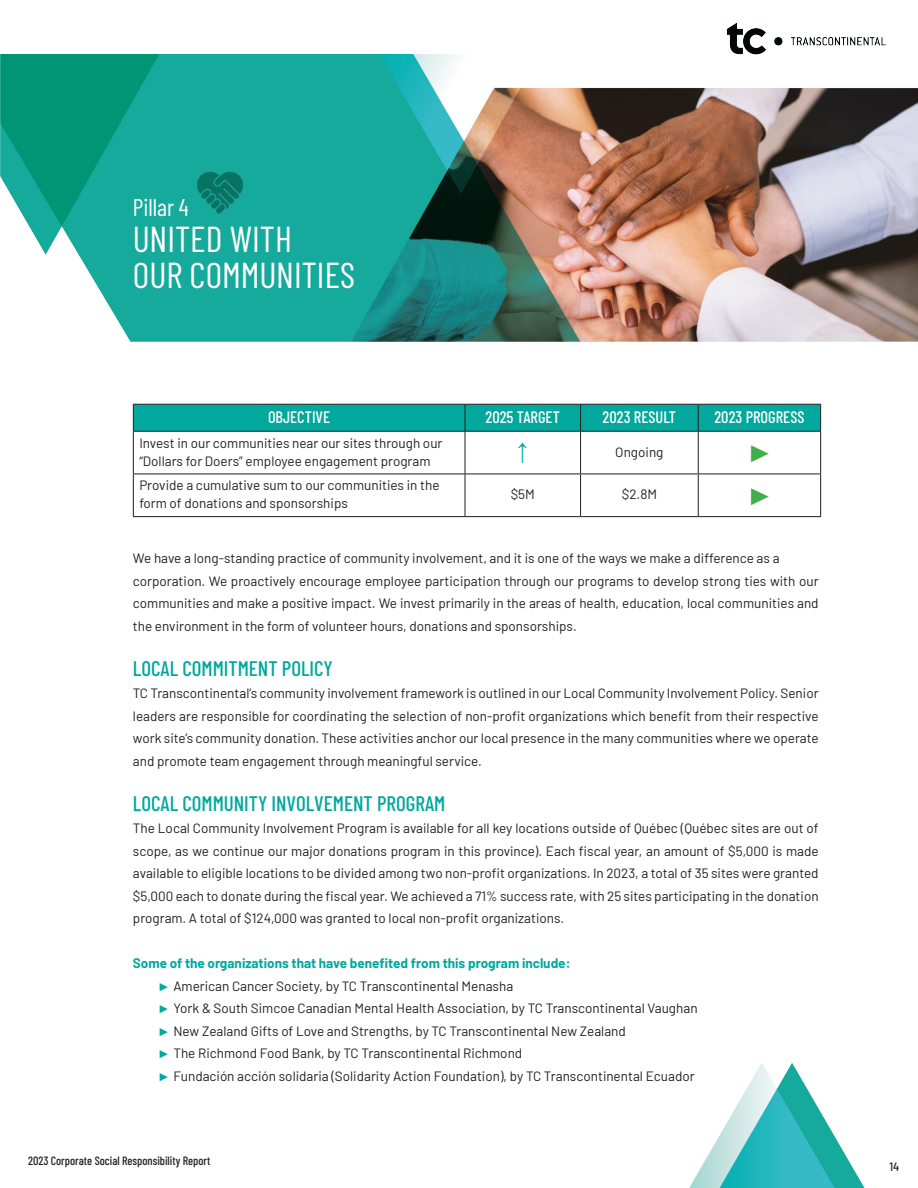
<style>
.page{position:relative;width:918px;height:1188px;background:#fff}
.page>*{position:absolute;margin:0;border:0;box-sizing:border-box;transform-origin:0 0}
.t1{font:36px/36px "Barlow Condensed";color:#fff}
.t2{font:36px "Minion Pro";color:#40ae49}
.t3{font:700 36px "Courier New";color:#00a89d}
.t4{font:24px "Barlow Condensed";color:#fff}
.Numbered_List_1{font:500 21px "Barlow Condensed";color:#00a89d}
.Numbered_List_1-2{font:500 16.5px "Barlow Condensed";color:#fff}
.Paragraph{font:13.5px/22.5px "Barlow";color:#231f20;text-align:justify}
.Paragraph-2{font:700 13.5px "Barlow";color:#00a89d}
.t5{font:500 12px "Barlow Condensed";color:#231f20}
.t6{font:500 semi-condensed 12px "Barlow";color:#231f20}
.s1{font-family:"Courier New";font-weight:700;color:#00a89d}
</style>
<div class="page">
<img style="left:1px;top:54px;width:917px;height:287px">
<img style="left:188px;top:163px;width:63px;height:59px">
<img style="left:689px;top:1063px;width:176px;height:125px">
<img style="left:710px;top:23px;width:190px;height:45px">
<svg style="left:133px;top:404px;width:688px;height:27px;background:#02a197"></svg>
<hr style="left:133px;top:431px;width:332px;height:1px;background:#231f20">
<hr style="left:133px;top:432px;width:1px;height:42px;background:#231f20">
<hr style="left:465px;top:431px;width:116px;height:1px;background:#231f20">
<hr style="left:465px;top:432px;width:1px;height:42px;background:#231f20">
<hr style="left:581px;top:431px;width:117px;height:1px;background:#231f20">
<hr style="left:580px;top:432px;width:1px;height:42px;background:#231f20">
<hr style="left:698px;top:431px;width:123px;height:1px;background:#231f20">
<hr style="left:698px;top:432px;width:1px;height:42px;background:#231f20">
<hr style="left:820px;top:432px;width:1px;height:42px;background:#231f20">
<hr style="left:133px;top:474px;width:332px;height:1px;background:#231f20">
<hr style="left:133px;top:474px;width:1px;height:42px;background:#231f20">
<hr style="left:465px;top:474px;width:116px;height:1px;background:#231f20">
<hr style="left:465px;top:474px;width:1px;height:42px;background:#231f20">
<hr style="left:581px;top:474px;width:117px;height:1px;background:#231f20">
<hr style="left:580px;top:474px;width:1px;height:42px;background:#231f20">
<hr style="left:698px;top:474px;width:123px;height:1px;background:#231f20">
<hr style="left:698px;top:474px;width:1px;height:42px;background:#231f20">
<hr style="left:820px;top:474px;width:1px;height:42px;background:#231f20">
<hr style="left:133px;top:516px;width:332px;height:1px;background:#231f20">
<hr style="left:465px;top:516px;width:116px;height:1px;background:#231f20">
<hr style="left:581px;top:516px;width:117px;height:1px;background:#231f20">
<hr style="left:698px;top:516px;width:123px;height:1px;background:#231f20">
<h2 class="t4" style="left:133px;top:190px;width:57px">Pillar 4</h2>
<h1 class="t1" style="left:133px;top:219px;width:224px">UNITED WITH<br>OUR COMMUNITIES</h1>
<p class="Numbered_List_1-2" style="left:268px;top:405px;width:64px">OBJECTIVE</p>
<p class="Numbered_List_1-2" style="left:486px;top:405px;width:76px">2025 TARGET</p>
<p class="Numbered_List_1-2" style="left:603px;top:405px;width:75px">2023 RESULT</p>
<p class="Numbered_List_1-2" style="left:714px;top:405px;width:92px">2023 PROGRESS</p>
<p class="Paragraph" style="left:139px;top:433px;width:305px;line-height:18px">Invest in our communities near our sites through our “Dollars for Doers” employee engagement program</p>
<p class="t3" style="left:512px;top:425px;width:23px">↑</p>
<p class="Paragraph" style="left:615px;top:439px;width:50px">Ongoing</p>
<p class="t2" style="left:749px;top:427px;width:23px">▶</p>
<p class="Paragraph" style="left:139px;top:475px;width:302px;line-height:18px">Provide a cumulative sum to our communities in the form of donations and sponsorships</p>
<p class="Paragraph" style="left:511px;top:482px;width:26px">$5M</p>
<p class="Paragraph" style="left:622px;top:482px;width:37px">$2.8M</p>
<p class="t2" style="left:749px;top:470px;width:23px">▶</p>
<p class="Paragraph" style="left:133px;top:546px;width:648px">We have a long-standing practice of community involvement, and it is one of the ways we make a difference as a</p>
<p class="Paragraph" style="left:133px;top:569px;width:687px">corporation. We proactively encourage employee participation through our programs to develop strong ties with our communities and make a positive impact. We invest primarily in the areas of health, education, local communities and the environment in the form of volunteer hours, donations and sponsorships.</p>
<p class="Numbered_List_1" style="left:133px;top:653px;width:201px">LOCAL COMMITMENT POLICY</p>
<p class="Paragraph" style="left:133px;top:681px;width:687px">TC Transcontinental’s community involvement framework is outlined in our Local Community Involvement Policy. Senior leaders are responsible for coordinating the selection of non-profit organizations which benefit from their respective work site’s community donation. These activities anchor our local presence in the many communities where we operate and promote team engagement through meaningful service.</p>
<p class="Numbered_List_1" style="left:133px;top:788px;width:314px">LOCAL COMMUNITY INVOLVEMENT PROGRAM</p>
<p class="Paragraph" style="left:133px;top:816px;width:687px">The Local Community Involvement Program is available for all key locations outside of Québec (Québec sites are out of scope, as we continue our major donations program in this province). Each fiscal year, an amount of $5,000 is made available to eligible locations to be divided among two non-profit organizations. In 2023, a total of 35 sites were granted $5,000 each to donate during the fiscal year. We achieved a 71% success rate, with 25 sites participating in the donation program. A total of $124,000 was granted to local non-profit organizations.</p>
<p class="Paragraph-2" style="left:133px;top:953px;width:439px">Some of the organizations that have benefited from this program include:</p>
<p class="Paragraph" style="left:160px;top:974px;width:355px"><span class="s1">►</span> American Cancer Society, by TC Transcontinental Menasha</p>
<p class="Paragraph" style="left:160px;top:996px;width:539px"><span class="s1">►</span> York &amp; South Simcoe Canadian Mental Health Association, by TC Transcontinental Vaughan</p>
<p class="Paragraph" style="left:160px;top:1019px;width:467px"><span class="s1">►</span> New Zealand Gifts of Love and Strengths, by TC Transcontinental New Zealand</p>
<p class="Paragraph" style="left:160px;top:1041px;width:364px"><span class="s1">►</span> The Richmond Food Bank, by TC Transcontinental Richmond</p>
<p class="Paragraph" style="left:160px;top:1064px;width:536px"><span class="s1">►</span> Fundación acción solidaria (Solidarity Action Foundation), by TC Transcontinental Ecuador</p>
<p class="t5" style="left:28px;top:1153px;width:184px">2023 Corporate Social Responsibility Report</p>
<p class="t6" style="left:889px;top:1158px;width:11px">14</p>
</div>
